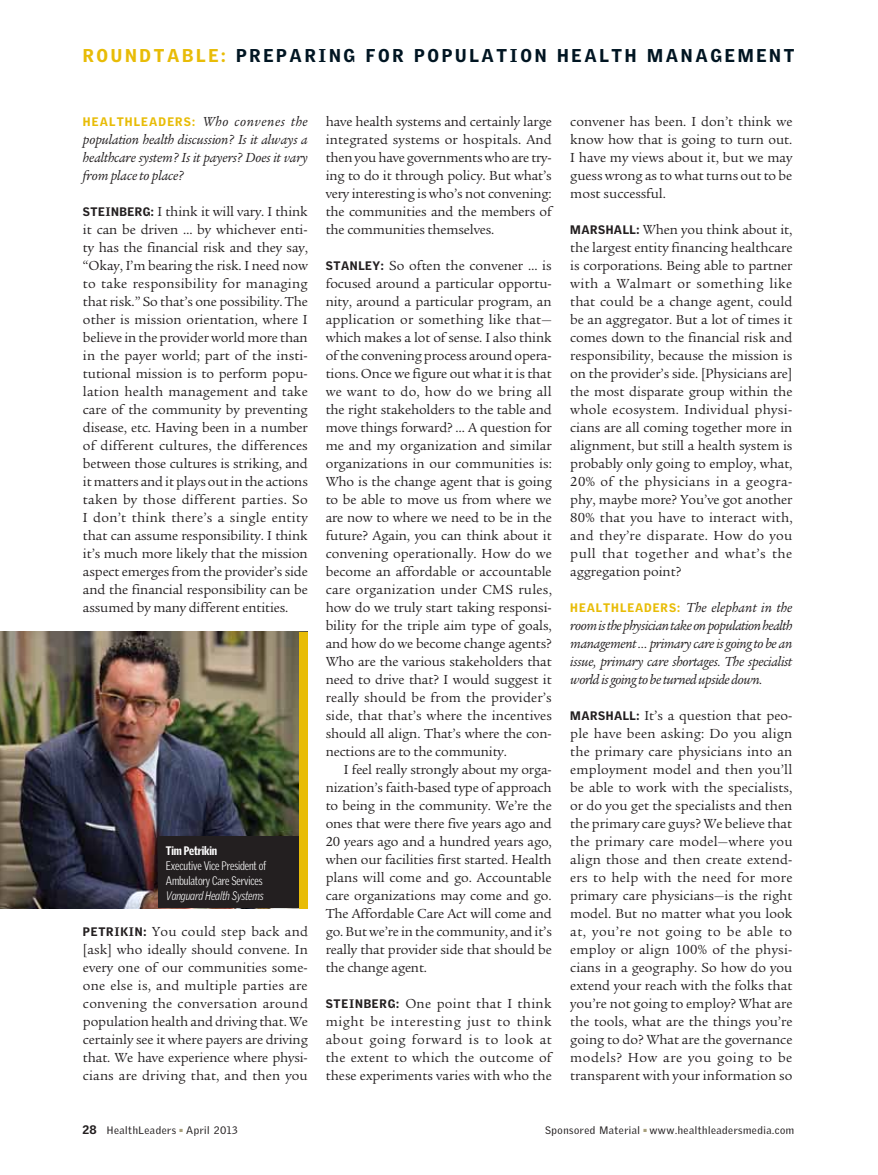
<style>
.page{position:relative;width:878px;height:1175px;background:#fff}
.page>*{position:absolute;margin:0;border:0;box-sizing:border-box;transform-origin:0 0}
.t1{font:900 18px "Griffith Gothic";letter-spacing:.15em;color:#001522}
.t2{font:14.25px/18px "Legacy Serif Std";letter-spacing:-.01em;color:#231f20;text-align:justify}
.t3{font:italic 14.25px/18px "Legacy Serif Std";letter-spacing:-.01em;color:#231f20;text-align:justify}
.t4{font:300 12px/15px "Griffith Gothic Cond";letter-spacing:-.015em;color:#fff}
.t5{font:900 12px "Griffith Gothic";letter-spacing:.095em;color:#e8bc07}
.t6{font:italic 300 12px "Griffith Gothic";letter-spacing:-.015em;color:#fff;scale:.8 1}
.t7{font:900 12px "Griffith Gothic Cond";color:#fff}
.t8{font:10.5px "Griffith Gothic";letter-spacing:.05em;color:#231f20}
.s1{color:#e8bc07}
.s2{font-family:"Legacy Serif Std";font-weight:400;font-style:italic;font-size:14.25px;color:#231f20}
.s3{font-family:"Griffith Gothic";font-weight:900;font-size:12px}
.s4{font-weight:900;font-size:12px}
.s5{font-family:"Griffith Gothic";font-weight:900;font-style:normal;font-size:12px;color:#e8bc07}
</style>
<div class="page">
<img style="left:0;top:632px;width:299px;height:276px">
<div style="left:158px;top:836px;width:141px;height:72px;background:#231f20"></div>
<div style="left:299px;top:632px;width:9px;height:276px;background:#e8bc07"></div>
<p class="t1" style="left:83px;top:45px;width:713px"><span class="s1">ROUNDTABLE:</span> PREPARING FOR POPULATION HEALTH M ANAGEMENT</p>
<p class="t5" style="left:83px;top:114px;width:226px">HEALTHLEADERS: <span class="s2">Who convenes the</span></p>
<p class="t3" style="left:83px;top:131px;width:226px">population health discussion? Is it always a healthcare system? Is it payers? Does it vary from place to place?</p>
<p class="t2" style="left:83px;top:203px;width:226px"><span class="s3">STEINBERG:</span> I think it will vary. I think it can be driven … by whichever enti&shy;ty has the financial risk and they say, “Okay, I’m bearing the risk. I need now to take responsibility for managing that risk.” So that’s one possibility. The other is mission orientation, where I believe in the provider world more than in the payer world; part of the insti&shy;tutional mission is to perform popu&shy;lation health management and take care of the community by preventing disease, etc. Having been in a number of different cultures, the differences between those cultures is striking, and it matters and it plays out in the actions taken by those different parties. So I don’t think there’s a single entity that can assume responsibility. I think it’s much more likely that the mission aspect emerges from the provider’s side and the financial responsibility can be assumed by many different entities.</p>
<p class="t7" style="left:166px;top:843px;width:53px">Tim Petrikin</p>
<p class="t4" style="left:166px;top:858px;width:102px">Executive Vice President of<br>Ambulatory Care Services</p>
<p class="t6" style="left:166px;top:888px;width:124px">Vanguard Health Systems</p>
<p class="t2" style="left:83px;top:923px;width:226px"><span class="s3">PETRIKIN:</span> You could step back and [ask] who ideally should convene. In every one of our communities some&shy;one else is, and multiple parties are convening the conversation around population health and driving that. We certainly see it where payers are driving that. We have experience where physi&shy;cians are driving that, and then you</p>
<p class="t8" style="left:82px;top:1124px;width:157px"><span class="s4">28</span> HealthLeaders <sup>■</sup> April 2013</p>
<p class="t2" style="left:326px;top:113px;width:228px">have health systems and certainly large integrated systems or hospitals. And then you have governments who are try&shy;ing to do it through policy. But what’s very interesting is who’s not convening: the communities and the members of the communities themselves.</p>
<p class="t2" style="left:326px;top:257px;width:228px"><span class="s3">STANLEY:</span> So often the convener … is focused around a particular opportu&shy;nity, around a particular program, an application or something like that— which makes a lot of sense. I also think of the convening process around opera&shy;tions. Once we figure out what it is that we want to do, how do we bring all the right stakeholders to the table and move things forward? … A question for me and my organization and similar organizations in our communities is:<br>Who is the change agent that is going to be able to move us from where we are now to where we need to be in the future? Again, you can think about it convening operationally. How do we become an affordable or accountable care organization under CMS rules, how do we truly start taking responsi&shy;bility for the triple aim type of goals, and how do we become change agents?<br>Who are the various stakeholders that need to drive that? I would suggest it really should be from the provider’s side, that that’s where the incentives should all align. That’s where the con&shy;nections are to the community.</p>
<p class="t2" style="left:326px;top:761px;width:228px;text-indent:18px">I feel really strongly about my orga&shy;nization’s faith-based type of approach to being in the community. We’re the ones that were there five years ago and 20 years ago and a hundred years ago, when our facilities first started. Health plans will come and go. Accountable care organizations may come and go.<br>The Affordable Care Act will come and go. But we’re in the community, and it’s really that provider side that should be the change agent.</p>
<p class="t2" style="left:326px;top:995px;width:228px"><span class="s3">STEINBERG:</span> One point that I think might be interesting just to think about going forward is to look at the extent to which the outcome of these experiments varies with who the</p>
<p class="t2" style="left:570px;top:113px;width:224px">convener has been. I don’t think we know how that is going to turn out.<br>I have my views about it, but we may guess wrong as to what turns out to be most successful.</p>
<p class="t2" style="left:570px;top:221px;width:224px"><span class="s3">M ARSHALL:</span> When you think about it, the largest entity financing healthcare is corporations. Being able to partner with a Walmart or something like that could be a change agent, could be an aggregator. But a lot of times it comes down to the financial risk and responsibility, because the mission is on the provider’s side. [Physicians are] the most disparate group within the whole ecosystem. Individual physi&shy;cians are all coming together more in alignment, but still a health system is probably only going to employ, what, 20% of the physicians in a geogra&shy;phy, maybe more? You’ve got another 80% that you have to interact with, and they’re disparate. How do you pull that together and what’s the aggregation point?</p>
<p class="t3" style="left:570px;top:599px;width:224px"><span class="s5">HEALTHLEADERS:</span> The elephant in the room is the physician take on population health management … primary care is going to be an issue, primary care shortages. The specialist world is going to be turned upside down.</p>
<p class="t2" style="left:570px;top:707px;width:224px"><span class="s3">MARSHALL:</span> It’s a question that peo&shy;ple have been asking: Do you align the primary care physicians into an employment model and then you’ll be able to work with the specialists, or do you get the specialists and then the primary care guys? We believe that the primary care model—where you align those and then create extend&shy;ers to help with the need for more primary care physicians—is the right model. But no matter what you look at, you’re not going to be able to employ or align 100% of the physi&shy;cians in a geography. So how do you extend your reach with the folks that you’re not going to employ? What are the tools, what are the things you’re going to do? What are the governance models? How are you going to be transparent with your information so</p>
<p class="t8" style="left:545px;top:1124px;width:250px">Sponsored Material <sup>■</sup> www.healthleadersmedia.com</p>
</div>
